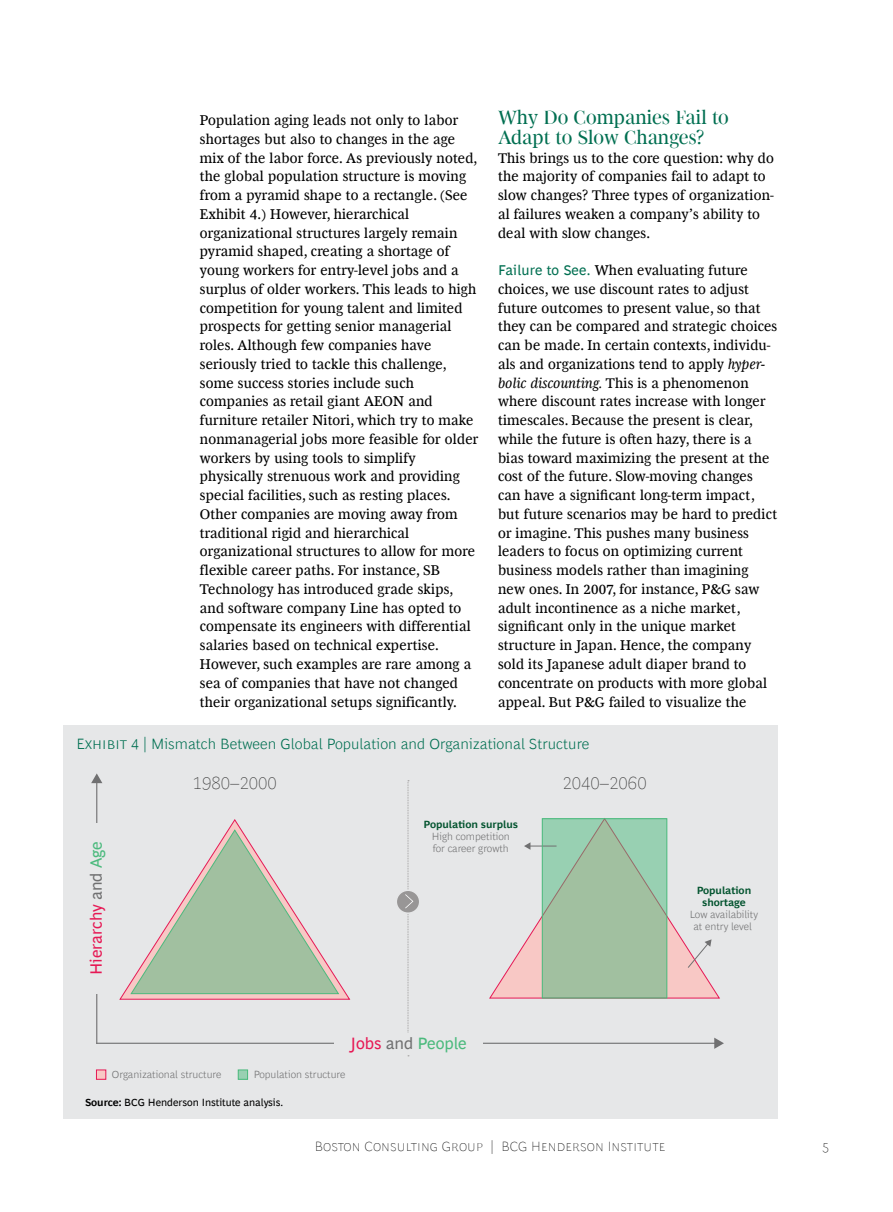
<style>
.page{position:relative;width:893px;height:1212px;background:#fff}
.page>*{position:absolute;margin:0;border:0;box-sizing:border-box;transform-origin:0 0}
.t1{font:19.5px/20.2px "Henderson BCG Serif Head";letter-spacing:.005em;color:#006f51}
.t2{font:100 18px "Henderson BCG Sans";color:#333}
.t3{font:16.5px "Henderson BCG Sans";color:#e61955}
.t4{font:16.5px "Henderson BCG Sans";color:#4bba7d}
.t5{font:300 15px "Henderson BCG Sans";letter-spacing:.005em;color:#006f51}
.t6{font:14.25px/18.8px "Henderson BCG Serif";letter-spacing:.015em;color:#000}
.t7{font:100 13.5px "Henderson BCG Sans";letter-spacing:.01em;color:#000}
.t8{font:300 10.5px/12px "Henderson BCG Sans";color:#707071}
.t9{font:10.5px "Henderson BCG Sans";color:#000}
.t10{font:700 10.5px/12px "Henderson BCG Sans";color:#03542f;text-align:center}
.s1{font-family:"Henderson BCG Sans";color:#006f51}
.s2{font-style:italic}
.s3{color:#707071}
.s4{color:#4bba7d}
.s5{color:#e61955}
.s6{font-weight:700}
</style>
<div class="page">
<div style="left:64px;top:725px;width:714px;height:394px;background:#e6e7e8"></div>
<div style="left:396px;top:890px;width:24px;height:23px;background:#989696;border-radius:50%"></div>
<div style="left:396px;top:889px;width:24px;height:25px;border:2px solid #e6e7e8;border-radius:50%"></div>
<svg style="left:405px;top:780px;width:8px;height:276px"></svg>
<hr style="left:96px;top:781px;width:1px;height:262px;background:#707071">
<svg style="left:91px;top:773px;width:11px;height:10px"></svg>
<hr style="left:97px;top:1043px;width:619px;height:1px;background:#707071">
<svg style="left:714px;top:1037px;width:10px;height:12px"></svg>
<svg style="left:489px;top:818px;width:231px;height:181px"></svg>
<div style="left:334px;top:1033px;width:148px;height:21px;background:#e6e7e8"></div>
<div style="left:542px;top:818px;width:125px;height:180px;border:1px solid #4bba7d"></div>
<svg style="left:119px;top:819px;width:232px;height:181px"></svg>
<div style="left:96px;top:1070px;width:10px;height:9px;background:#f8c8c5"></div>
<div style="left:96px;top:1069px;width:10px;height:11px;border:1px solid #e61955"></div>
<div style="left:238px;top:1070px;width:10px;height:9px;background:#98d0b2"></div>
<div style="left:238px;top:1069px;width:10px;height:11px;border:1px solid #4bba7d"></div>
<p class="t6" style="left:200px;top:110px;width:280px">Population aging leads not only to labor shortages but also to changes in the age mix of the labor force. As previously noted, the global population structure is moving from a pyramid shape to a rectangle. (See Exhibit 4.) However, hierarchical organizational structures largely remain pyramid shaped, creating a shortage of young workers for entry-level jobs and a surplus of older workers. This leads to high competition for young talent and limited prospects for getting senior managerial roles. Although few companies have seriously tried to tackle this challenge, some success stories include such companies as retail giant AEON and furniture retailer Nitori, which try to make nonmanagerial jobs more feasible for older workers by using tools to simplify physically strenuous work and providing special facilities, such as resting places.<br>Other companies are moving away from traditional rigid and hierarchical organizational structures to allow for more flexible career paths. For instance, SB Technology has introduced grade skips, and software company Line has opted to compensate its engineers with differential salaries based on technical expertise.<br>However, such examples are rare among a sea of companies that have not changed their organizational setups significantly.</p>
<h1 class="t1" style="left:498px;top:105px;width:232px">Why Do Companies Fail to<br>Adapt to Slow Changes?</h1>
<p class="t6" style="left:498px;top:147px;width:277px">This brings us to the core question: why do the majority of companies fail to adapt to slow changes? Three types of organization&shy;al failures weaken a company’s ability to deal with slow changes.</p>
<p class="t6" style="left:498px;top:260px;width:281px"><span class="s1">Failure to See.</span> When evaluating future choices, we use discount rates to adjust future outcomes to present value, so that they can be compared and strategic choices can be made. In certain contexts, individu&shy;als and organizations tend to apply <span class="s2">hyper&shy;bolic discounting.</span> This is a phenomenon where discount rates increase with longer timescales. Because the present is clear, while the future is often hazy, there is a bias toward maximizing the present at the cost of the future. Slow-moving changes can have a significant long-term impact, but future scenarios may be hard to predict or imagine. This pushes many business leaders to focus on optimizing current business models rather than imagining new ones. In 2007, for instance, P&amp;G saw adult incontinence as a niche market, significant only in the unique market structure in Japan. Hence, the company sold its Japanese adult diaper brand to concentrate on products with more global appeal. But P&amp;G failed to visualize the</p>
<p class="t5" style="left:77px;top:733px;width:514px">Exhibit 4 | Mismatch Between Global Population and Organizational Structure</p>
<p class="t3" style="left:84px;top:975px;width:135px;rotate:-90deg">Hierarchy <span class="s3">and</span> <span class="s4">Age</span></p>
<p class="t2" style="left:193px;top:769px;width:86px">1980–2000</p>
<p class="t2" style="left:562px;top:769px;width:86px">2040–2060</p>
<p class="t10" style="left:424px;top:817px;width:96px">Population surplus</p>
<p class="t8" style="left:432px;top:829px;width:80px">High competition for career growth</p>
<p class="t4" style="left:351px;top:1031px;width:118px"><span class="s5">Jobs</span> <span class="s3">and</span> People</p>
<p class="t8" style="left:112px;top:1067px;width:111px">Organizational structure</p>
<p class="t8" style="left:254px;top:1067px;width:93px">Population structure</p>
<p class="t9" style="left:85px;top:1095px;width:200px"><span class="s6">Source:</span> BCG Henderson Institute analysis.</p>
<p class="t10" style="left:697px;top:884px;width:56px">Population shortage</p>
<p class="t8" style="left:690px;top:908px;width:70px;text-align:center">Low availability at entry level</p>
<p class="t7" style="left:315px;top:1136px;width:352px">Boston Consulting Group | BCG Henderson Institute</p>
<p class="t7" style="left:822px;top:1136px;width:9px">5</p>
</div>
